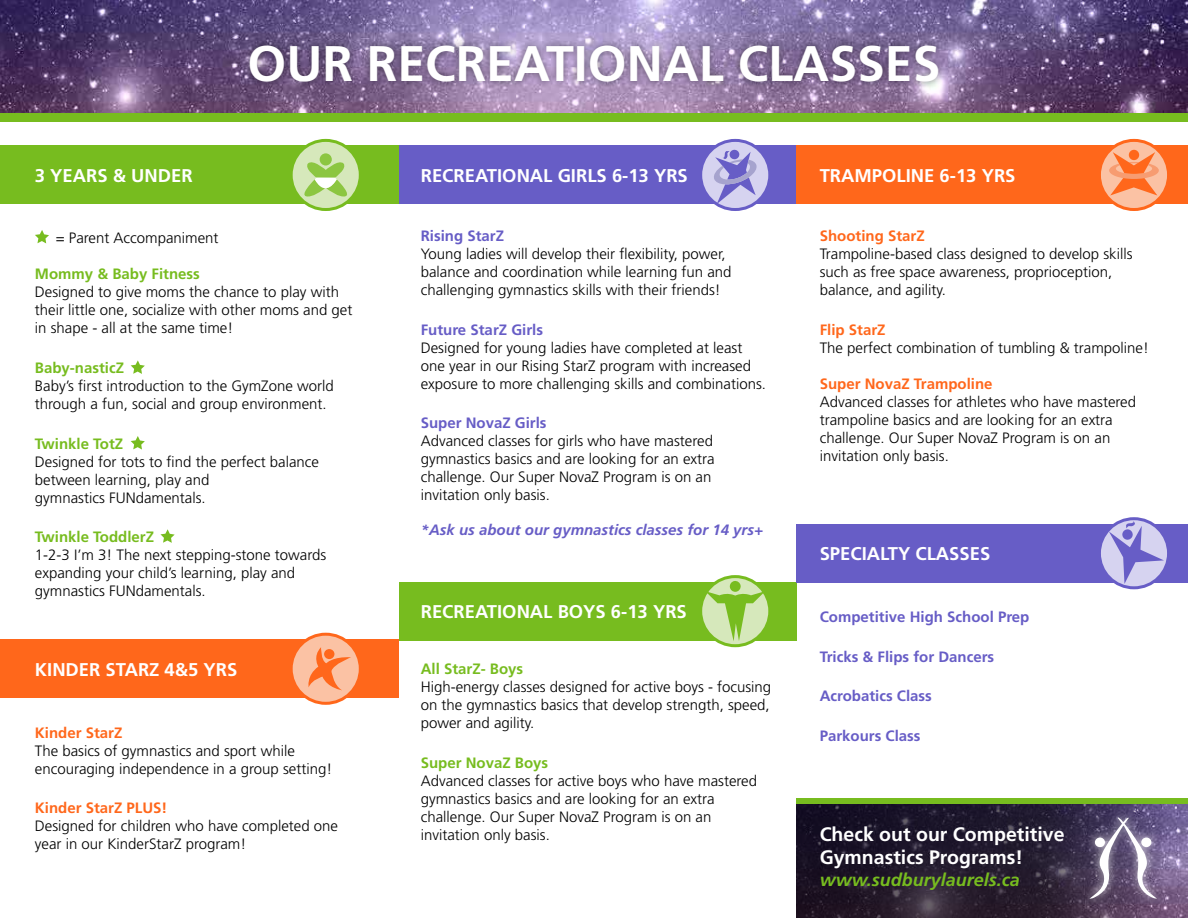
<style>
.page{position:relative;width:1188px;height:918px;background:#fff}
.page>*{position:absolute;margin:0;border:0;box-sizing:border-box;transform-origin:0 0}
.t1{font:700 49.95px "Frutiger LT Std";color:#fff}
.t2{font:700 19.5px/23.4px "Frutiger LT Std";color:#fff}
.t3{font:700 18.45px "Frutiger LT Std";color:#fff}
.t4{font:italic 700 18px "Frutiger LT Std";color:#77bc1f}
.t5{font:300 15px/18px "Frutiger LT Std";color:#000}
.t6{font:700 15px "Frutiger LT Std";color:#675dc6}
.t7{font:700 15px "Frutiger LT Std";color:#77bc1f}
.t8{font:700 15px "Frutiger LT Std";color:#ff671b}
.t9{font:italic 700 15px "Frutiger LT Std";color:#675dc6}
</style>
<div class="page">
<img style="left:0;top:0;width:1188px;height:113px">
<div style="left:0;top:113px;width:1188px;height:8px;background:#77bc1f"></div>
<svg style="left:797px;top:804px;width:391px;height:114px;background:#2c2238"></svg>
<div style="left:242px;top:38px;width:704px;height:52px;background:#000;opacity:.5"></div>
<div style="left:0;top:146px;width:399px;height:58px;background:#77bc1f"></div>
<div style="left:399px;top:146px;width:397px;height:58px;background:#675dc6"></div>
<div style="left:399px;top:582px;width:397px;height:58px;background:#77bc1f"></div>
<div style="left:796px;top:146px;width:392px;height:58px;background:#ff671b"></div>
<div style="left:0;top:640px;width:399px;height:58px;background:#ff671b"></div>
<div style="left:797px;top:524px;width:391px;height:58px;background:#675dc6"></div>
<svg style="left:291px;top:140px;width:69px;height:70px;background:#c9e2a6"></svg>
<div style="left:290px;top:139px;width:72px;height:72px;border:3px solid #77bc1f;border-radius:50%"></div>
<div style="left:320px;top:153px;width:12px;height:13px;background:#8cc641;border-radius:50%"></div>
<svg style="left:301px;top:159px;width:50px;height:39px;background:#badb8e"></svg>
<svg style="left:1099px;top:519px;width:70px;height:69px"></svg>
<div style="left:1098px;top:517px;width:72px;height:72px;border:3px solid #675dc6;border-radius:50%"></div>
<svg style="left:1099px;top:140px;width:70px;height:70px"></svg>
<div style="left:1098px;top:139px;width:72px;height:72px;border:3px solid #ff671b;border-radius:50%"></div>
<svg style="left:701px;top:140px;width:69px;height:70px"></svg>
<div style="left:699px;top:139px;width:72px;height:72px;border:3px solid #675dc6;border-radius:50%"></div>
<svg style="left:713px;top:149px;width:45px;height:55px"></svg>
<div style="left:291px;top:634px;width:69px;height:69px;background:#fbc2a4;border-radius:50%"></div>
<div style="left:290px;top:633px;width:72px;height:72px;border:3px solid #ff671b;border-radius:50%"></div>
<svg style="left:308px;top:647px;width:43px;height:43px"></svg>
<div style="left:324px;top:649px;width:10px;height:10px;background:#ff671b;border-radius:50%"></div>
<svg style="left:701px;top:577px;width:69px;height:69px"></svg>
<div style="left:699px;top:575px;width:72px;height:72px;border:3px solid #77bc1f;border-radius:50%"></div>
<div style="left:729px;top:581px;width:12px;height:11px;background:#77bc1f;border-radius:50%"></div>
<svg style="left:705px;top:591px;width:60px;height:50px"></svg>
<svg style="left:1129px;top:150px;width:10px;height:10px"></svg>
<svg style="left:1109px;top:152px;width:50px;height:44px"></svg>
<svg style="left:1109px;top:521px;width:55px;height:63px"></svg>
<div style="left:797px;top:799px;width:391px;height:5px;background:#77bc1f"></div>
<div style="left:1082px;top:809px;width:83px;height:98px;background:#fff;opacity:.75"></div>
<svg style="left:1089px;top:817px;width:68px;height:82px;background:#7e728e"></svg>
<div style="left:1141px;top:838px;width:10px;height:9px;background:#fff;border-radius:50%"></div>
<div style="left:1095px;top:838px;width:10px;height:9px;background:#fff;border-radius:50%"></div>
<svg style="left:35px;top:230px;width:14px;height:13px"></svg>
<svg style="left:131px;top:360px;width:14px;height:14px"></svg>
<svg style="left:131px;top:436px;width:14px;height:14px"></svg>
<svg style="left:160px;top:529px;width:15px;height:14px"></svg>
<h1 class="t1" style="left:248px;top:35px;width:694px">OUR RECREATIONAL CLASSES</h1>
<p class="t3" style="left:35px;top:165px;width:159px">3 YEARS &amp; UNDER</p>
<p class="t3" style="left:421px;top:165px;width:269px">RECREATIONAL GIRLS 6-13 YRS</p>
<p class="t5" style="left:56px;top:230px;width:164px">= Parent Accompaniment</p>
<p class="t7" style="left:35px;top:265px;width:167px">Mommy &amp; Baby Fitness</p>
<p class="t5" style="left:35px;top:284px;width:319px">Designed to give moms the chance to play with their little one, socialize with other moms and get in shape - all at the same time!</p>
<p class="t7" style="left:35px;top:359px;width:91px">Baby-nasticZ</p>
<p class="t5" style="left:35px;top:377px;width:300px">Baby’s first introduction to the GymZone world through a fun, social and group environment.</p>
<p class="t7" style="left:35px;top:435px;width:90px">Twinkle TotZ</p>
<p class="t5" style="left:35px;top:453px;width:286px">Designed for tots to find the perfect balance between learning, play and<br>gymnastics FUNdamentals.</p>
<p class="t7" style="left:35px;top:528px;width:121px">Twinkle ToddlerZ</p>
<p class="t5" style="left:35px;top:546px;width:293px">1-2-3 I’m 3! The next stepping-stone towards expanding your child’s learning, play and gymnastics FUNdamentals.</p>
<p class="t3" style="left:35px;top:658px;width:204px">KINDER STARZ 4&amp;5 YRS</p>
<p class="t8" style="left:35px;top:724px;width:89px">Kinder StarZ</p>
<p class="t5" style="left:35px;top:742px;width:299px">The basics of gymnastics and sport while encouraging independence in a group setting!</p>
<p class="t8" style="left:35px;top:799px;width:134px">Kinder StarZ PLUS!</p>
<p class="t5" style="left:35px;top:817px;width:305px">Designed for children who have completed one year in our KinderStarZ program!</p>
<p class="t6" style="left:421px;top:227px;width:85px">Rising StarZ</p>
<p class="t5" style="left:421px;top:245px;width:312px">Young ladies will develop their flexibility, power, balance and coordination while learning fun and challenging gymnastics skills with their friends!</p>
<p class="t6" style="left:421px;top:321px;width:124px">Future StarZ Girls</p>
<p class="t5" style="left:421px;top:339px;width:347px">Designed for young ladies have completed at least one year in our Rising StarZ program with increased exposure to more challenging skills and combinations.</p>
<p class="t6" style="left:421px;top:414px;width:127px">Super NovaZ Girls</p>
<p class="t5" style="left:421px;top:432px;width:295px">Advanced classes for girls who have mastered gymnastics basics and are looking for an extra challenge. Our Super NovaZ Program is on an invitation only basis.</p>
<p class="t9" style="left:421px;top:521px;width:344px">*Ask us about our gymnastics classes for 14 yrs+</p>
<p class="t3" style="left:421px;top:601px;width:268px">RECREATIONAL BOYS 6-13 YRS</p>
<p class="t7" style="left:421px;top:660px;width:104px">All StarZ- Boys</p>
<p class="t5" style="left:421px;top:678px;width:352px;text-align:justify">High-energy classes designed for active boys - focusing on the gymnastics basics that develop strength, speed, power and agility.</p>
<p class="t7" style="left:421px;top:754px;width:129px">Super NovaZ Boys</p>
<p class="t5" style="left:421px;top:772px;width:338px">Advanced classes for active boys who have mastered gymnastics basics and are looking for an extra challenge. Our Super NovaZ Program is on an invitation only basis.</p>
<p class="t3" style="left:820px;top:165px;width:197px">TRAMPOLINE 6-13 YRS</p>
<p class="t8" style="left:820px;top:227px;width:107px">Shooting StarZ</p>
<p class="t5" style="left:820px;top:245px;width:314px">Trampoline-based class designed to develop skills such as free space awareness, proprioception, balance, and agility.</p>
<p class="t8" style="left:820px;top:321px;width:67px">Flip StarZ</p>
<p class="t5" style="left:820px;top:339px;width:331px">The perfect combination of tumbling &amp; trampoline!</p>
<p class="t8" style="left:820px;top:375px;width:174px">Super NovaZ Trampoline</p>
<p class="t5" style="left:820px;top:393px;width:318px">Advanced classes for athletes who have mastered trampoline basics and are looking for an extra challenge. Our Super NovaZ Program is on an invitation only basis.</p>
<p class="t3" style="left:820px;top:543px;width:172px">SPECIALTY CLASSES</p>
<p class="t6" style="left:820px;top:608px;width:211px">Competitive High School Prep</p>
<p class="t6" style="left:820px;top:648px;width:176px">Tricks &amp; Flips for Dancers</p>
<p class="t6" style="left:820px;top:687px;width:114px">Acrobatics Class</p>
<p class="t6" style="left:820px;top:727px;width:102px">Parkours Class</p>
<h2 class="t2" style="left:820px;top:822px;width:246px">Check out our Competitive<br>Gymnastics Programs!</h2>
<p class="t4" style="left:820px;top:869px;width:202px">www.sudburylaurels.ca</p>
</div>
